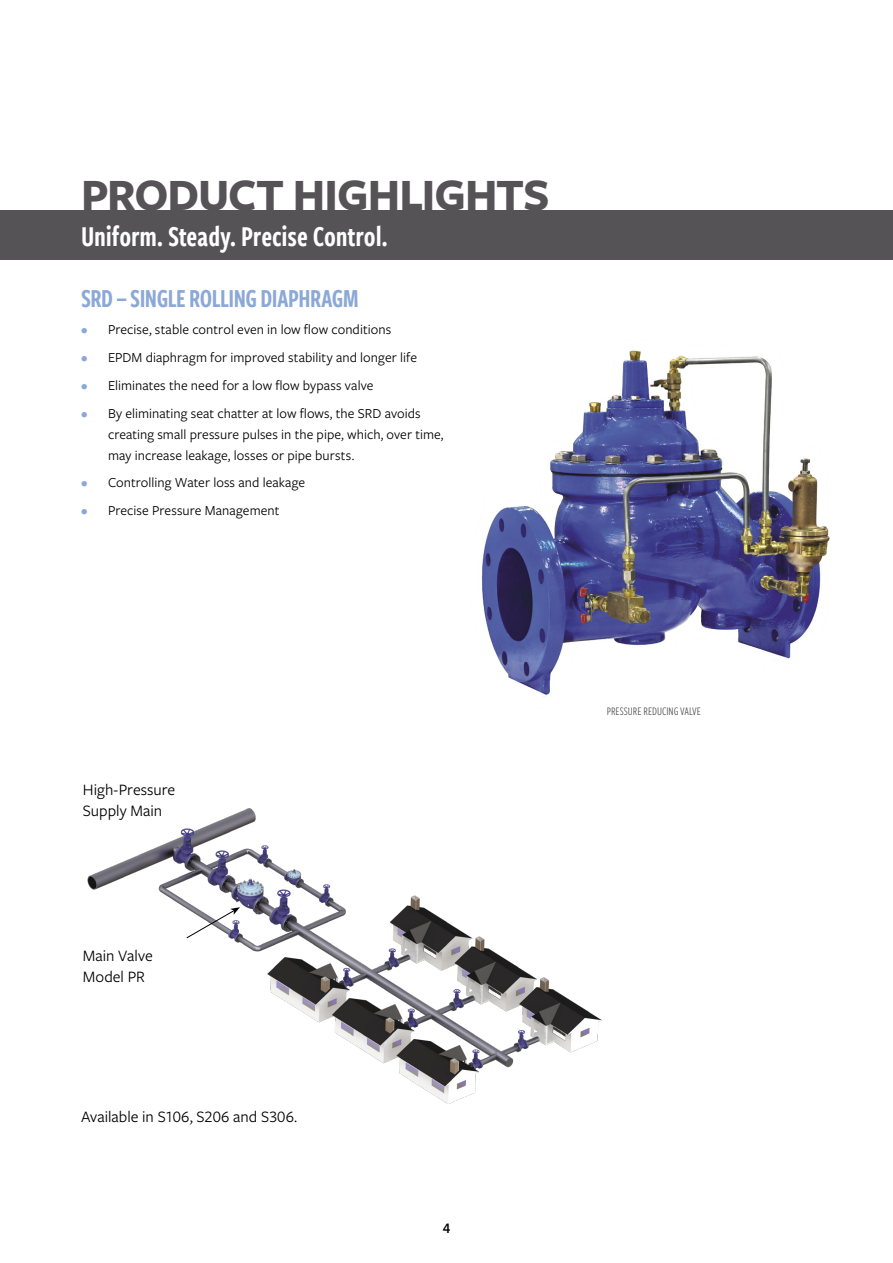
<style>
.page{position:relative;width:893px;height:1263px;background:#fff}
.page>*{position:absolute;margin:0;border:0;box-sizing:border-box;transform-origin:0 0}
.t1{font:700 46.5px "Freight Sans Pro";letter-spacing:-.02em;color:#555356}
.t2{font:30px "Freight Sans Cmp Pro Semi";letter-spacing:-.005em;color:#fff}
.t3{font:27px "Freight Sans Cmp Pro Semi";letter-spacing:-.02em;color:#8ba8d7}
.t4{font:16.5px/21px "Freight Sans Pro";color:#000}
.t5{font:600 15px "Freight Sans Pro";color:#000}
.t6{font:14.25px/21px "Freight Sans Pro";letter-spacing:.005em;color:#000}
.t7{font:12px "Freight Sans Cmp Pro";color:#555356}
.s1{color:#8ba8d7}
</style>
<div class="page">
<div style="left:0;top:210px;width:893px;height:50px;background:#555356"></div>
<img style="left:481px;top:350px;width:349px;height:347px">
<img style="left:87px;top:808px;width:515px;height:296px">
<svg style="left:186px;top:907px;width:54px;height:32px"></svg>
<h1 class="t1" style="left:81px;top:163px;width:470px">PRODUCT HIGHLIGHTS</h1>
<h2 class="t2" style="left:81px;top:216px;width:308px">Uniform. Steady. Precise Control.</h2>
<h3 class="t3" style="left:81px;top:279px;width:279px">SRD – SINGLE ROLLING DIAPHRAGM</h3>
<p class="t6" style="left:81px;top:319px;width:312px"><span class="s1">•</span> Precise, stable control even in low flow conditions</p>
<p class="t6" style="left:81px;top:346px;width:338px"><span class="s1">•</span> EPDM diaphragm for improved stability and longer life</p>
<p class="t6" style="left:81px;top:374px;width:294px"><span class="s1">•</span> Eliminates the need for a low flow bypass valve</p>
<p class="t6" style="left:108px;top:402px;width:337px;text-indent:-27px"><span class="s1">•</span> By eliminating seat chatter at low flows, the SRD avoids creating small pressure pulses in the pipe, which, over time, may increase leakage, losses or pipe bursts.</p>
<p class="t6" style="left:81px;top:472px;width:226px"><span class="s1">•</span> Controlling Water loss and leakage</p>
<p class="t6" style="left:81px;top:499px;width:200px"><span class="s1">•</span> Precise Pressure Management</p>
<p class="t4" style="left:83px;top:778px;width:94px">High-Pressure<br>Supply Main</p>
<p class="t4" style="left:83px;top:944px;width:71px">Main Valve<br>Model PR</p>
<p class="t4" style="left:81px;top:1105px;width:218px">Available in S106, S206 and S306.</p>
<p class="t5" style="left:443px;top:1218px;width:9px">4</p>
<p class="t7" style="left:607px;top:703px;width:95px">PRESSURE REDUCING VALVE</p>
</div>
